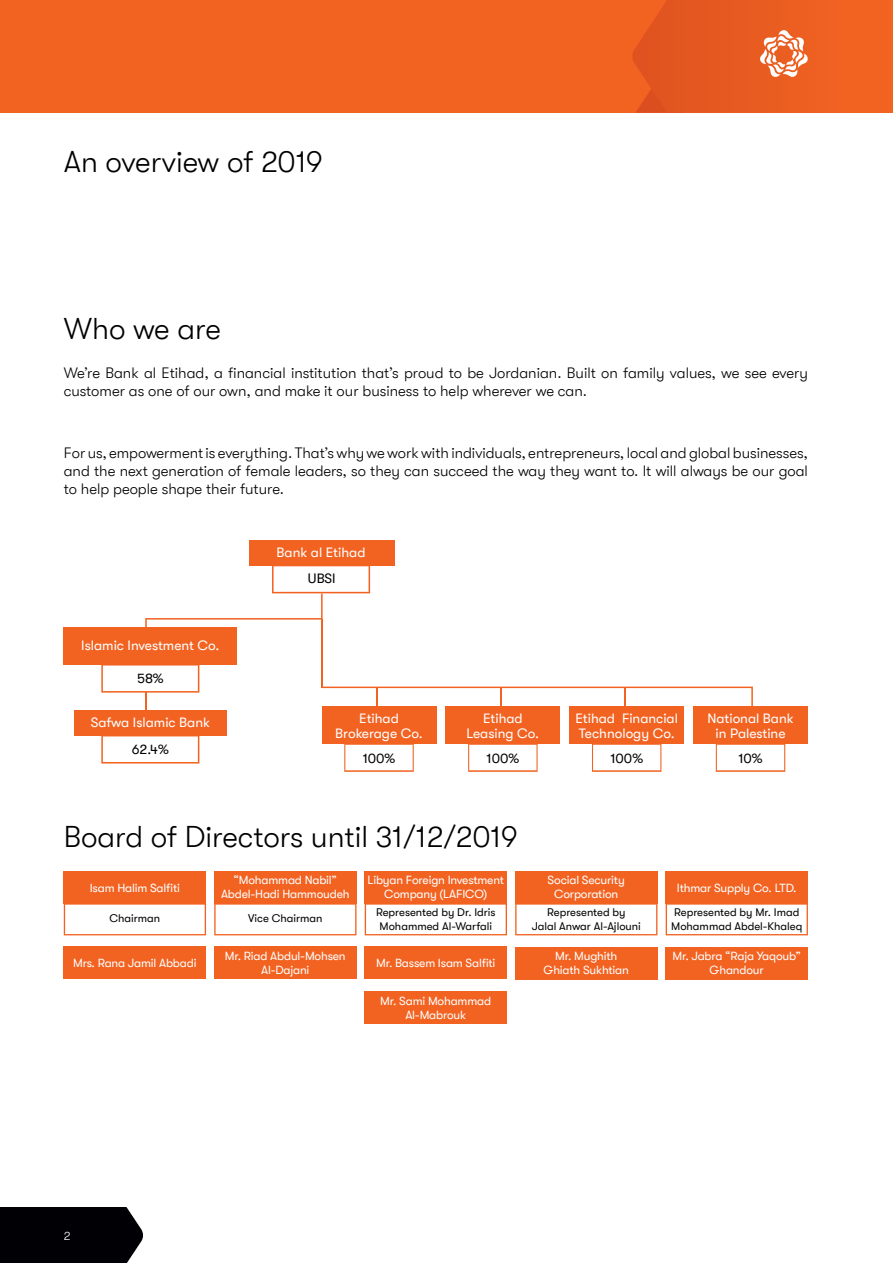
<style>
.page{position:relative;width:893px;height:1263px;background:#fff}
.page>*{position:absolute;margin:0;border:0;box-sizing:border-box;transform-origin:0 0}
.t1{font:300 30px "GT Walsheim";color:#000}
.t2{font:300 15px/18px "GT Walsheim";color:#000}
.t3{font:13.8px/15.3px "GT Walsheim";color:#fff;text-align:center}
.t4{font:13.8px "GT Walsheim";color:#000}
.t5{font:12px/14.4px "GT Walsheim";letter-spacing:-.015em;color:#fff;text-align:center}
.t6{font:300 12px "GT Walsheim";color:#fff}
.t7{font:11.25px/13.5px "GT Walsheim";color:#000;text-align:center}
</style>
<div class="page">
<div style="left:0;top:1208px;width:143px;height:55px;background:#000005"></div>
<div style="left:0;top:0;width:893px;height:113px;background:#f26322"></div>
<svg style="left:632px;top:0;width:176px;height:113px"></svg>
<div style="left:64px;top:627px;width:173px;height:38px;background:#f26322"></div>
<div style="left:74px;top:710px;width:153px;height:26px;background:#f26322"></div>
<svg style="left:101px;top:736px;width:98px;height:27px"></svg>
<div style="left:322px;top:706px;width:114px;height:38px;background:#f26322"></div>
<svg style="left:344px;top:744px;width:70px;height:28px"></svg>
<svg style="left:322px;top:687px;width:431px;height:20px"></svg>
<div style="left:693px;top:706px;width:115px;height:38px;background:#f26322"></div>
<svg style="left:716px;top:744px;width:69px;height:28px"></svg>
<div style="left:445px;top:706px;width:115px;height:38px;background:#f26322"></div>
<svg style="left:468px;top:744px;width:70px;height:28px"></svg>
<hr style="left:500px;top:687px;width:2px;height:20px;background:#f26322">
<div style="left:569px;top:706px;width:115px;height:38px;background:#f26322"></div>
<svg style="left:592px;top:744px;width:69px;height:28px"></svg>
<hr style="left:624px;top:687px;width:2px;height:20px;background:#f26322">
<hr style="left:321px;top:618px;width:2px;height:69px;background:#f26322">
<svg style="left:101px;top:665px;width:98px;height:45px"></svg>
<svg style="left:145px;top:565px;width:225px;height:62px"></svg>
<div style="left:249px;top:540px;width:145px;height:25px;background:#f26322"></div>
<div style="left:365px;top:991px;width:142px;height:32px;background:#f26322"></div>
<div style="left:64px;top:947px;width:142px;height:32px;background:#f26322"></div>
<div style="left:214px;top:947px;width:142px;height:32px;background:#f26322"></div>
<div style="left:365px;top:947px;width:142px;height:32px;background:#f26322"></div>
<div style="left:666px;top:947px;width:142px;height:32px;background:#f26322"></div>
<div style="left:515px;top:947px;width:142px;height:32px;background:#f26322"></div>
<div style="left:365px;top:871px;width:142px;height:32px;background:#f26322"></div>
<svg style="left:365px;top:903px;width:142px;height:32px"></svg>
<div style="left:515px;top:871px;width:142px;height:32px;background:#f26322"></div>
<svg style="left:515px;top:903px;width:142px;height:32px"></svg>
<div style="left:666px;top:871px;width:142px;height:32px;background:#f26322"></div>
<svg style="left:666px;top:903px;width:142px;height:32px"></svg>
<div style="left:214px;top:871px;width:142px;height:32px;background:#f26322"></div>
<svg style="left:214px;top:903px;width:142px;height:32px"></svg>
<div style="left:64px;top:871px;width:142px;height:32px;background:#f26322"></div>
<svg style="left:64px;top:903px;width:142px;height:32px"></svg>
<h1 class="t1" style="left:64px;top:145px;width:261px">An overview of 2019</h1>
<h1 class="t1" style="left:64px;top:312px;width:158px">Who we are</h1>
<p class="t2" style="left:64px;top:364px;width:746px">We’re Bank al Etihad, a financial institution that’s proud to be Jordanian. Built on family values, we see every customer as one of our own, and make it our business to help wherever we can.</p>
<p class="t2" style="left:64px;top:444px;width:746px;text-align:justify">For us, empowerment is everything. That’s why we work with individuals, entrepreneurs, local and global businesses, and the next generation of female leaders, so they can succeed the way they want to. It will always be our goal to help people shape their future.</p>
<p class="t3" style="left:277px;top:544px;width:90px">Bank al Etihad</p>
<p class="t3" style="left:81px;top:638px;width:140px">Islamic Investment Co.</p>
<p class="t4" style="left:137px;top:671px;width:28px">58%</p>
<p class="t3" style="left:91px;top:715px;width:121px">Safwa Islamic Bank</p>
<p class="t4" style="left:132px;top:742px;width:38px">62.4%</p>
<p class="t4" style="left:308px;top:571px;width:29px">UBSI</p>
<p class="t3" style="left:335px;top:711px;width:89px">Etihad<br>Brokerage Co.</p>
<p class="t4" style="left:363px;top:750px;width:34px">100%</p>
<p class="t3" style="left:466px;top:711px;width:74px">Etihad<br>Leasing Co.</p>
<p class="t4" style="left:486px;top:750px;width:34px">100%</p>
<h1 class="t1" style="left:64px;top:820px;width:455px">Board of Directors until 31/12/2019</h1>
<p class="t3" style="left:575px;top:711px;width:104px;text-align:left">Etihad Financial<br>Technology Co.</p>
<p class="t4" style="left:610px;top:750px;width:34px">100%</p>
<p class="t3" style="left:707px;top:711px;width:88px">National Bank in Palestine</p>
<p class="t4" style="left:738px;top:750px;width:26px">10%</p>
<p class="t5" style="left:90px;top:880px;width:92px">Isam Halim Salfiti</p>
<p class="t5" style="left:221px;top:873px;width:130px">“Mohammad Nabil”<br>Abdel-Hadi Hammoudeh</p>
<p class="t7" style="left:110px;top:911px;width:52px">Chairman</p>
<p class="t7" style="left:248px;top:911px;width:76px">Vice Chairman</p>
<p class="t5" style="left:367px;top:873px;width:138px">Libyan Foreign Investment<br>Company (LAFICO)</p>
<p class="t7" style="left:376px;top:906px;width:121px">Represented by Dr. Idris<br>Mohammed Al-Warfali</p>
<p class="t5" style="left:548px;top:873px;width:79px">Social Security<br>Corporation</p>
<p class="t7" style="left:532px;top:906px;width:111px">Represented by<br>Jalal Anwar Al-Ajlouni</p>
<p class="t5" style="left:677px;top:880px;width:121px">Ithmar Supply Co. LTD.</p>
<p class="t7" style="left:671px;top:906px;width:133px;text-align:left">Represented by Mr. Imad<br>Mohammad Abdel-Khaleq</p>
<p class="t5" style="left:73px;top:955px;width:125px">Mrs. Rana Jamil Abbadi</p>
<p class="t5" style="left:225px;top:949px;width:122px">Mr. Riad Abdul-Mohsen<br>Al-Dajani</p>
<p class="t5" style="left:376px;top:955px;width:121px">Mr. Bassem Isam Salfiti</p>
<p class="t5" style="left:672px;top:949px;width:130px">Mr. Jabra “Raja Yaqoub”<br>Ghandour</p>
<p class="t5" style="left:544px;top:949px;width:87px">Mr. Mughith<br>Ghiath Sukhtian</p>
<p class="t6" style="left:64px;top:1229px;width:8px">2</p>
<p class="t5" style="left:380px;top:993px;width:112px">Mr. Sami Mohammad<br>Al-Mabrouk</p>
</div>
